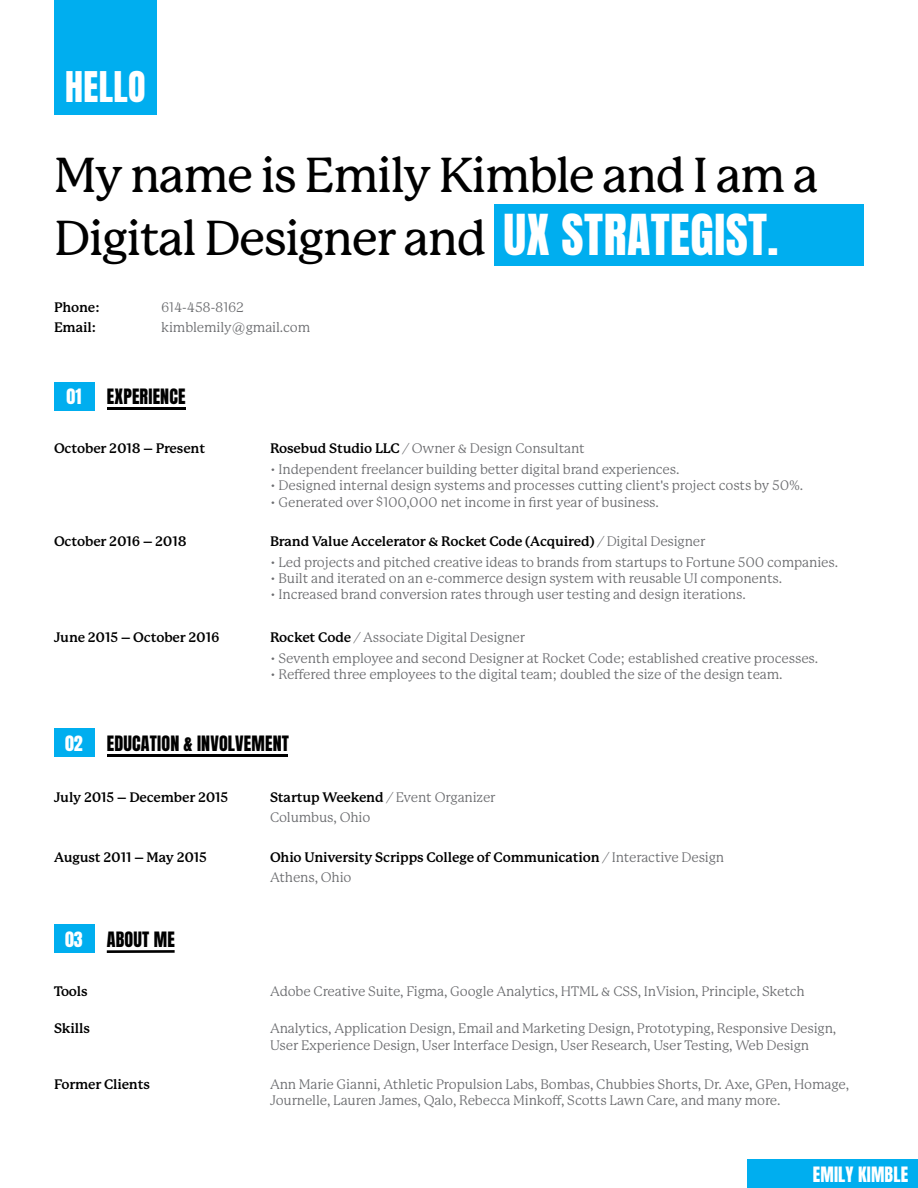
<style>
.page{position:relative;width:918px;height:1188px;background:#fff}
.page>*{position:absolute;margin:0;border:0;box-sizing:border-box;transform-origin:0 0}
.t1{font:500 48px/63px "P Mackinac Pro";letter-spacing:-.03em;color:#000}
.t2{font:36px "Anton";letter-spacing:.01em;color:#fff}
.t3{font:18px "Anton";letter-spacing:.01em;color:#000}
.t4{font:18px "Anton";letter-spacing:.01em;color:#fff}
.t5{font:13.5px/16.2px "P22 Mackinac Pro";letter-spacing:-.01em;color:#6d6e71}
.t6{font:700 13.5px "P22 Mackinac Pro";letter-spacing:-.01em;color:#000}
.s1{font-family:"Anton";font-weight:400;color:#fff}
.s2{font-weight:700;color:#000}
.s3{font-weight:400;color:#6d6e71}
</style>
<div class="page">
<div style="left:494px;top:204px;width:370px;height:61px;background:#00aeef"></div>
<div style="left:54px;top:0;width:103px;height:115px;background:#00aeef"></div>
<div style="left:54px;top:382px;width:41px;height:28px;background:#00aeef"></div>
<div style="left:54px;top:729px;width:41px;height:28px;background:#00aeef"></div>
<div style="left:54px;top:925px;width:41px;height:28px;background:#00aeef"></div>
<hr style="left:107px;top:408px;width:79px;height:2px;background:#000">
<hr style="left:107px;top:754px;width:181px;height:3px;background:#000">
<hr style="left:107px;top:950px;width:68px;height:3px;background:#000">
<div style="left:747px;top:1160px;width:171px;height:28px;background:#00aeef"></div>
<h2 class="t2" style="left:65px;top:69px;width:82px">HELLO</h2>
<h1 class="t1" style="left:54px;top:144px;width:766px">My name is Emily Kimble and I am a<br>Digital Designer and <span class="s1">UX STRATEGIST.</span></h1>
<p class="t6" style="left:54px;top:300px;width:48px">Phone:</p>
<p class="t5" style="left:161px;top:299px;width:84px">614-458-8162</p>
<p class="t6" style="left:54px;top:319px;width:44px">Email:</p>
<p class="t5" style="left:161px;top:319px;width:150px">kimblemily@gmail.com</p>
<h3 class="t4" style="left:67px;top:388px;width:16px">01</h3>
<h3 class="t3" style="left:107px;top:388px;width:80px">EXPERIENCE</h3>
<p class="t6" style="left:54px;top:441px;width:153px">October 2018 – Present</p>
<p class="t6" style="left:54px;top:534px;width:134px">October 2016 – 2018</p>
<p class="t6" style="left:54px;top:630px;width:167px">June 2015 – October 2016</p>
<p class="t5" style="left:270px;top:441px;width:316px"><span class="s2">Rosebud Studio LLC</span> / Owner &amp; Design Consultant</p>
<p class="t5" style="left:270px;top:461px;width:411px">• Independent freelancer building better digital brand experiences.</p>
<p class="t5" style="left:270px;top:478px;width:535px">• Designed internal design systems and processes cutting client's project costs by 50%.</p>
<p class="t5" style="left:270px;top:494px;width:391px">• Generated over $100,000 net income in first year of business.</p>
<p class="t6" style="left:270px;top:534px;width:437px">Brand Value Accelerator &amp; Rocket Code (Acquired) <span class="s3">/ Digital Designer</span></p>
<p class="t5" style="left:270px;top:554px;width:570px">• Led projects and pitched creative ideas to brands from startups to Fortune 500 companies.</p>
<p class="t5" style="left:270px;top:571px;width:514px">• Built and iterated on an e-commerce design system with reusable UI components.</p>
<p class="t5" style="left:270px;top:587px;width:477px">• Increased brand conversion rates through user testing and design iterations.</p>
<p class="t5" style="left:270px;top:630px;width:257px"><span class="s2">Rocket Code</span> / Associate Digital Designer</p>
<p class="t5" style="left:270px;top:650px;width:550px">• Seventh employee and second Designer at Rocket Code; established creative processes.</p>
<p class="t5" style="left:270px;top:666px;width:514px">• Reffered three employees to the digital team; doubled the size of the design team.</p>
<h3 class="t4" style="left:65px;top:734px;width:19px">02</h3>
<h3 class="t3" style="left:107px;top:734px;width:184px">EDUCATION &amp; INVOLVEMENT</h3>
<p class="t6" style="left:54px;top:789px;width:176px">July 2015 – December 2015</p>
<p class="t6" style="left:54px;top:849px;width:155px">August 2011 – May 2015</p>
<h3 class="t4" style="left:65px;top:930px;width:19px">03</h3>
<p class="t6" style="left:54px;top:984px;width:35px">Tools</p>
<p class="t6" style="left:54px;top:1021px;width:37px">Skills</p>
<h3 class="t3" style="left:107px;top:930px;width:69px">ABOUT ME</h3>
<p class="t6" style="left:54px;top:1076px;width:97px">Former Clients</p>
<p class="t5" style="left:270px;top:789px;width:227px"><span class="s2">Startup Weekend</span> / Event Organizer</p>
<p class="t5" style="left:270px;top:810px;width:102px">Columbus, Ohio</p>
<p class="t6" style="left:270px;top:849px;width:456px">Ohio University Scripps College of Communication <span class="s3">/ Interactive Design</span></p>
<p class="t5" style="left:270px;top:870px;width:83px">Athens, Ohio</p>
<p class="t5" style="left:270px;top:983px;width:536px">Adobe Creative Suite, Figma, Google Analytics, HTML &amp; CSS, InVision, Principle, Sketch</p>
<p class="t5" style="left:270px;top:1021px;width:568px">Analytics, Application Design, Email and Marketing Design, Prototyping, Responsive Design,<br>User Experience Design, User Interface Design, User Research, User Testing, Web Design</p>
<p class="t5" style="left:270px;top:1076px;width:581px">Ann Marie Gianni, Athletic Propulsion Labs, Bombas, Chubbies Shorts, Dr. Axe, GPen, Homage,<br>Journelle, Lauren James, Qalo, Rebecca Minkoff, Scotts Lawn Care, and many more.</p>
<h3 class="t4" style="left:813px;top:1165px;width:97px">EMILY KIMBLE</h3>
</div>
